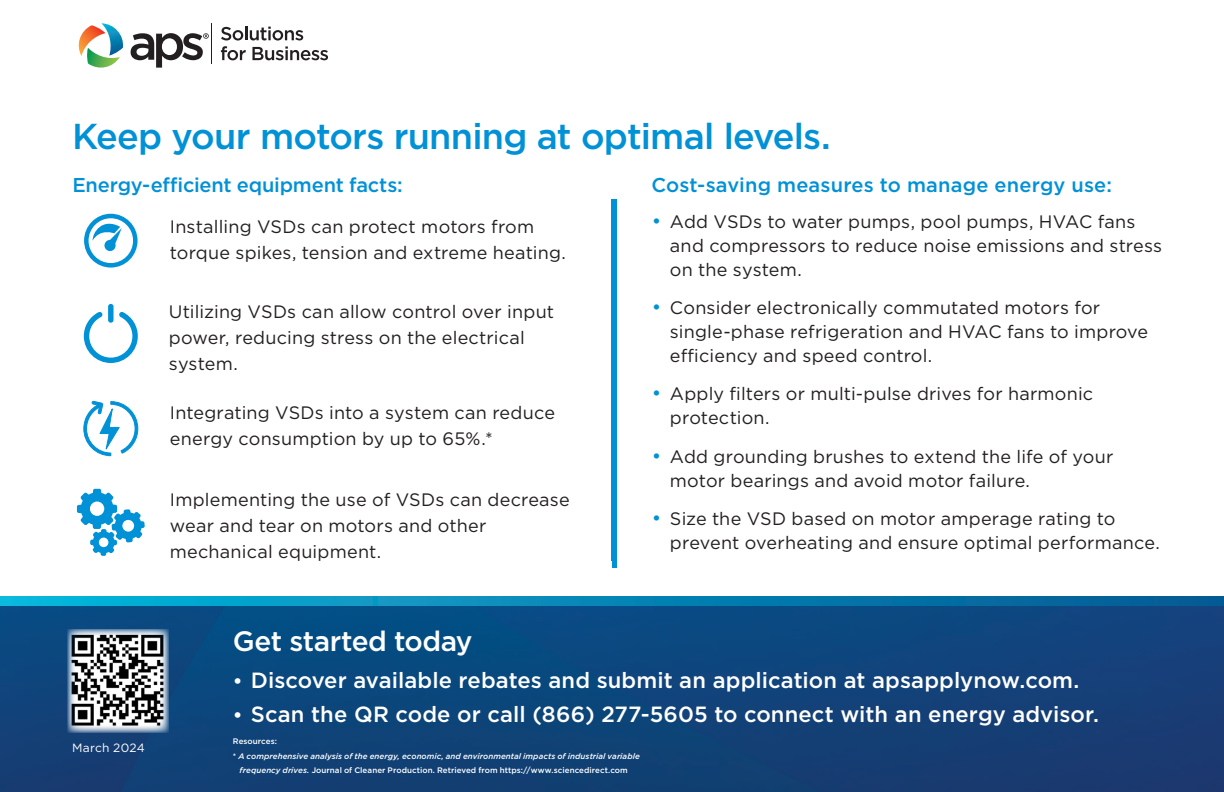
<style>
.page{position:relative;width:1224px;height:792px;background:#fff}
.page>*{position:absolute;margin:0;border:0;box-sizing:border-box;transform-origin:0 0}
.Body_copy{font:500 36px "Gotham";letter-spacing:-.025em;color:#0091d6}
.Get_Started{font:500 28px "Gotham";letter-spacing:-.02em;color:#fff}
.t1{font:500 22px "Gotham";letter-spacing:.005em;color:#fff}
.t2{font:500 20px "Gotham";color:#0091d6}
.Bullets{font:18px/24px "Gotham";letter-spacing:.01em;color:#231f20}
.t3{font:12px "Gotham";letter-spacing:.025em;color:#fff}
.t4{font:500 8px "Gotham";letter-spacing:.005em;color:#fff}
.t5{font:italic 500 8px "Gotham";letter-spacing:.005em;color:#fff}
.s1{font-size:20px;color:#0091d6}
.s2{font-size:20px}
.s3{font-style:normal}
.s4{font-style:italic}
</style>
<div class="page">
<div style="left:611px;top:199px;width:6px;height:362px;background:#0091d6"></div>
<img style="left:0;top:605px;width:1224px;height:187px">
<svg style="left:221px;top:26px;width:107px;height:34px"></svg>
<hr style="left:211px;top:24px;width:1px;height:40px;background:#231f20">
<svg style="left:131px;top:33px;width:78px;height:35px"></svg>
<svg style="left:78px;top:23px;width:46px;height:45px"></svg>
<svg style="left:68px;top:629px;width:101px;height:104px;background:#87a1bc"></svg>
<img style="left:71px;top:633px;width:93px;height:94px">
<svg style="left:0;top:596px;width:1224px;height:9px;background:#0687b6"></svg>
<hr style="left:612px;top:206px;width:4px;height:361px;background:#0091d6">
<svg style="left:84px;top:214px;width:54px;height:54px"></svg>
<svg style="left:83px;top:400px;width:56px;height:57px"></svg>
<svg style="left:84px;top:312px;width:54px;height:51px"></svg>
<div style="left:108px;top:304px;width:6px;height:19px;background:#0091d6;border-radius:3px"></div>
<svg style="left:77px;top:489px;width:68px;height:67px"></svg>
<p class="Body_copy" style="left:72px;top:112px;width:760px">Keep your motors running at optimal levels.</p>
<p class="t2" style="left:72px;top:172px;width:332px">Energy-efficient equipment facts:</p>
<p class="t2" style="left:651px;top:172px;width:462px">Cost-saving measures to manage energy use:</p>
<p class="Bullets" style="left:170px;top:213px;width:397px;line-height:26px">Installing VSDs can protect motors from torque spikes, tension and extreme heating.</p>
<p class="Bullets" style="left:169px;top:298px;width:387px;line-height:26px">Utilizing VSDs can allow control over input power, reducing stress on the electrical system.</p>
<p class="Bullets" style="left:170px;top:400px;width:387px;line-height:26px">Integrating VSDs into a system can reduce energy consumption by up to 65%.*</p>
<p class="Bullets" style="left:170px;top:486px;width:401px;line-height:26px">Implementing the use of VSDs can decrease wear and tear on motors and other mechanical equipment.</p>
<p class="Bullets" style="left:670px;top:209px;width:494px;text-indent:-18px"><span class="s1">•</span> Add VSDs to water pumps, pool pumps, HVAC fans and compressors to reduce noise emissions and stress on the system.</p>
<p class="Bullets" style="left:670px;top:295px;width:480px;text-indent:-18px"><span class="s1">•</span> Consider electronically commutated motors for single-phase refrigeration and HVAC fans to improve efficiency and speed control.</p>
<p class="Bullets" style="left:670px;top:382px;width:425px;text-indent:-18px"><span class="s1">•</span> Apply filters or multi-pulse drives for harmonic protection.</p>
<p class="Bullets" style="left:670px;top:444px;width:445px;text-indent:-18px"><span class="s1">•</span> Add grounding brushes to extend the life of your motor bearings and avoid motor failure.</p>
<p class="Bullets" style="left:670px;top:506px;width:491px;text-indent:-18px"><span class="s1">•</span> Size the VSD based on motor amperage rating to prevent overheating and ensure optimal performance.</p>
<p class="t3" style="left:72px;top:740px;width:74px">March 2024</p>
<p class="Get_Started" style="left:233px;top:623px;width:241px">Get started today</p>
<p class="t1" style="left:233px;top:666px;width:848px"><span class="s2">•</span> Discover available rebates and submit an application at apsapplynow.com.</p>
<p class="t1" style="left:233px;top:700px;width:868px"><span class="s2">•</span> Scan the QR code or call (866) 277-5605 to connect with an energy advisor.</p>
<p class="t4" style="left:233px;top:736px;width:46px">Resources:</p>
<p class="t5" style="left:233px;top:751px;width:408px"><span class="s3">*</span> A comprehensive analysis of the energy, economic, and environmental impacts of industrial variable</p>
<p class="t4" style="left:240px;top:765px;width:390px"><span class="s4">frequency drives.</span> Journal of Cleaner Production. Retrieved from https://www.sciencedirect.com</p>
</div>
